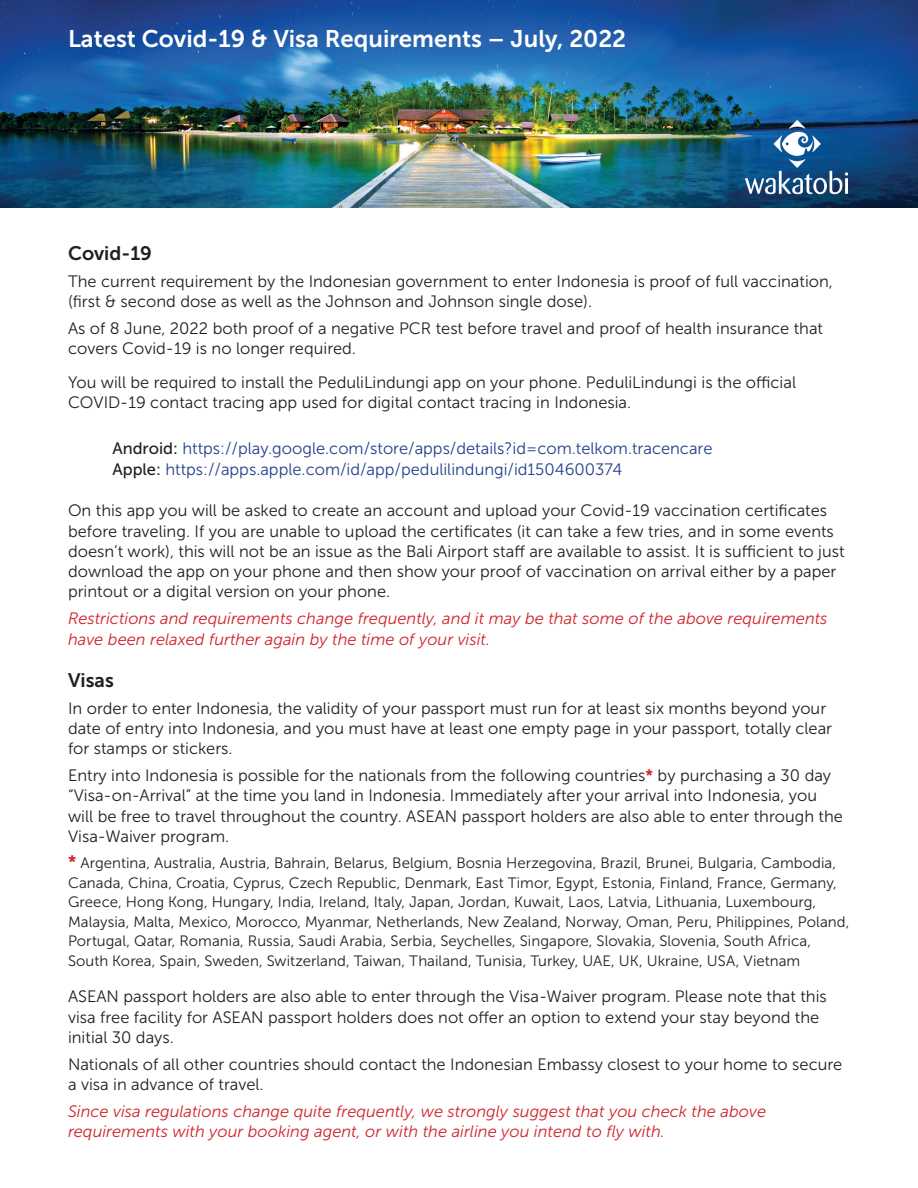
<style>
.page{position:relative;width:918px;height:1188px;background:#fff}
.page>*{position:absolute;margin:0;border:0;box-sizing:border-box;transform-origin:0 0}
.t1{font:24px "Museo Sans 700";color:#fff}
.t2{font:19.5px "Museo Sans 700";color:#231f20}
.t3{font:16.5px/20.2px "Museo Sans 300";color:#231f20}
.t4{font:italic 16.5px/20.2px "Museo Sans 300";color:#d1232a}
.t5{font:16.5px/21px "Museo Sans 300";color:#253f8e}
.t6{font:15px/19.5px "Museo Sans 300";letter-spacing:.005em;color:#231f20}
.s1{font-family:"Museo Sans 500";color:#231f20}
.s2{font-family:"Museo Sans 700";color:#d1232a}
.s3{font-family:"Museo Sans 700";font-size:18px;color:#d1232a}
</style>
<div class="page">
<img style="left:0;top:0;width:918px;height:207px">
<img style="left:745px;top:119px;width:102px;height:76px">
<h1 class="t1" style="left:68px;top:25px;width:560px">Latest Covid-19 &amp; Visa Requirements – July, 2022</h1>
<p class="t2" style="left:68px;top:242px;width:86px">Covid-19</p>
<p class="t3" style="left:68px;top:271px;width:766px">The current requirement by the Indonesian government to enter Indonesia is proof of full vaccination, (first &amp; second dose as well as the Johnson and Johnson single dose).</p>
<p class="t3" style="left:68px;top:318px;width:757px">As of 8 June, 2022 both proof of a negative PCR test before travel and proof of health insurance that covers Covid-19 is no longer required.</p>
<p class="t3" style="left:68px;top:372px;width:730px">You will be required to install the PeduliLindungi app on your phone. PeduliLindungi is the official<br>COVID-19 contact tracing app used for digital contact tracing in Indonesia.</p>
<p class="t5" style="left:112px;top:438px;width:602px"><span class="s1">Android:</span> https://play.google.com/store/apps/details?id=com.telkom.tracencare<br><span class="s1">Apple:</span> https://apps.apple.com/id/app/pedulilindungi/id1504600374</p>
<p class="t3" style="left:68px;top:501px;width:778px">On this app you will be asked to create an account and upload your Covid-19 vaccination certificates before traveling. If you are unable to upload the certificates (it can take a few tries, and in some events doesn’t work), this will not be an issue as the Bali Airport staff are available to assist. It is sufficient to just download the app on your phone and then show your proof of vaccination on arrival either by a paper printout or a digital version on your phone.</p>
<p class="t4" style="left:68px;top:609px;width:761px">Restrictions and requirements change frequently, and it may be that some of the above requirements have been relaxed further again by the time of your visit.</p>
<p class="t2" style="left:68px;top:669px;width:47px">Visas</p>
<p class="t3" style="left:68px;top:698px;width:766px">In order to enter Indonesia, the validity of your passport must run for at least six months beyond your date of entry into Indonesia, and you must have at least one empty page in your passport, totally clear for stamps or stickers.</p>
<p class="t3" style="left:68px;top:765px;width:777px">Entry into Indonesia is possible for the nationals from the following countries<span class="s2">*</span> by purchasing a 30 day “Visa-on-Arrival” at the time you land in Indonesia. Immediately after your arrival into Indonesia, you will be free to travel throughout the country. ASEAN passport holders are also able to enter through the Visa-Waiver program.</p>
<p class="t6" style="left:68px;top:853px;width:783px"><span class="s3">*</span> Argentina, Australia, Austria, Bahrain, Belarus, Belgium, Bosnia Herzegovina, Brazil, Brunei, Bulgaria, Cambodia, Canada, China, Croatia, Cyprus, Czech Republic, Denmark, East Timor, Egypt, Estonia, Finland, France, Germany, Greece, Hong Kong, Hungary, India, Ireland, Italy, Japan, Jordan, Kuwait, Laos, Latvia, Lithuania, Luxembourg, Malaysia, Malta, Mexico, Morocco, Myanmar, Netherlands, New Zealand, Norway, Oman, Peru, Philippines, Poland, Portugal, Qatar, Romania, Russia, Saudi Arabia, Serbia, Seychelles, Singapore, Slovakia, Slovenia, South Africa, South Korea, Spain, Sweden, Switzerland, Taiwan, Thailand, Tunisia, Turkey, UAE, UK, Ukraine, USA, Vietnam</p>
<p class="t3" style="left:68px;top:987px;width:760px">ASEAN passport holders are also able to enter through the Visa-Waiver program. Please note that this visa free facility for ASEAN passport holders does not offer an option to extend your stay beyond the initial 30 days.</p>
<p class="t3" style="left:68px;top:1054px;width:776px">Nationals of all other countries should contact the Indonesian Embassy closest to your home to secure a visa in advance of travel.</p>
<p class="t4" style="left:68px;top:1101px;width:700px">Since visa regulations change quite frequently, we strongly suggest that you check the above requirements with your booking agent, or with the airline you intend to fly with.</p>
</div>
